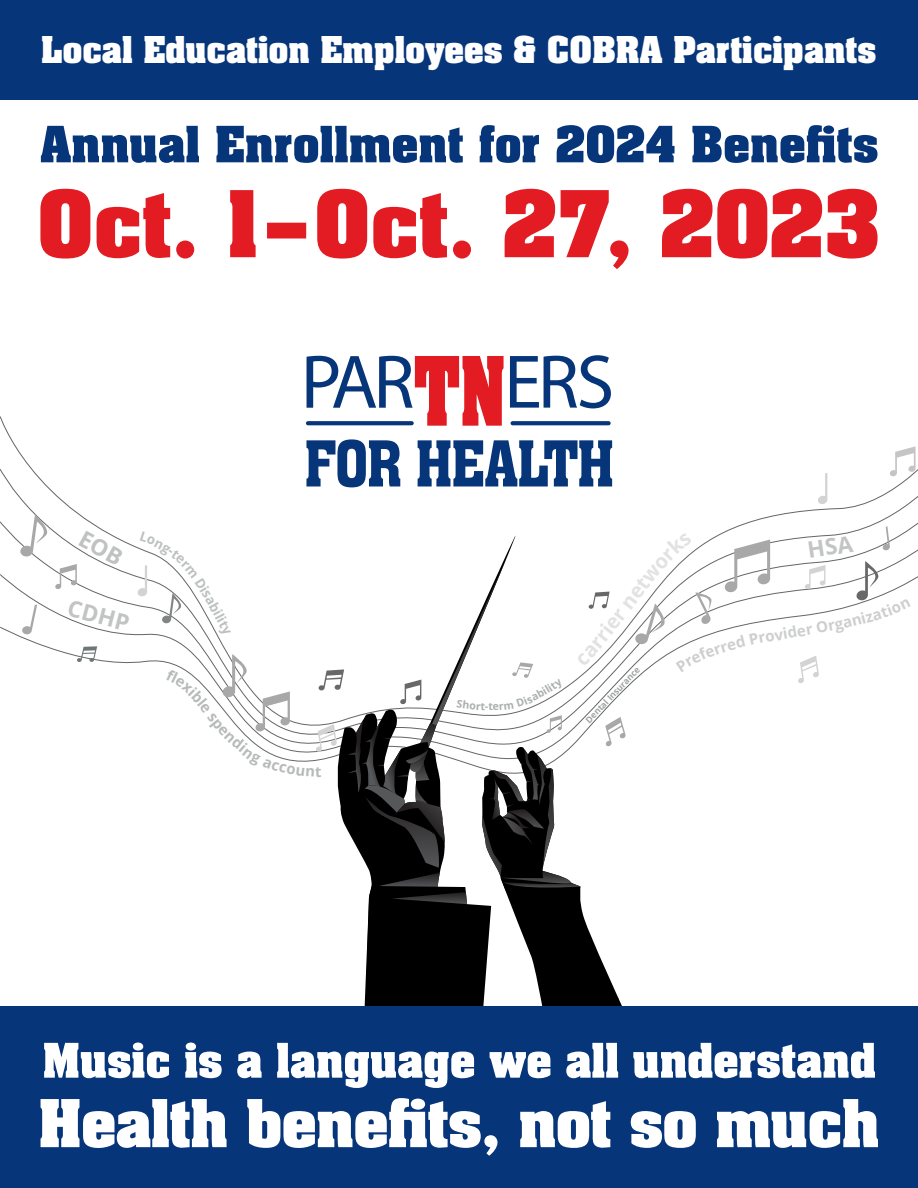
<style>
.page{position:relative;width:918px;height:1188px;background:#fff}
.page>*{position:absolute;margin:0;border:0;box-sizing:border-box;transform-origin:0 0}
.t1{font:700 31.5px "Aachen Std";color:#fff}
.t2{font:700 22.65px "Open Sans";color:#c2c4c4}
.t3{font:700 15.15px "Open Sans";color:#cdcfce}
.t4{font:700 13.2px "Open Sans";color:#bdc0c0}
.t5{font:700 10.65px "Open Sans";color:#aaafaf}
.t6{font:700 8.7px "Open Sans";color:#9da3a3}
</style>
<div class="page">
<svg style="left:890px;top:446px;width:26px;height:31px"></svg>
<svg style="left:818px;top:473px;width:9px;height:31px"></svg>
<svg style="left:22px;top:605px;width:15px;height:29px"></svg>
<svg style="left:798px;top:656px;width:21px;height:27px"></svg>
<svg style="left:77px;top:646px;width:20px;height:16px"></svg>
<div style="left:0;top:1007px;width:918px;height:181px;background:#06357a"></div>
<svg style="left:510px;top:355px;width:101px;height:53px"></svg>
<svg style="left:513px;top:421px;width:96px;height:4px"></svg>
<svg style="left:307px;top:356px;width:197px;height:70px"></svg>
<svg style="left:306px;top:439px;width:94px;height:48px"></svg>
<svg style="left:418px;top:440px;width:194px;height:46px"></svg>
<svg style="left:41px;top:1098px;width:837px;height:58px"></svg>
<svg style="left:44px;top:1043px;width:831px;height:45px"></svg>
<div style="left:0;top:0;width:918px;height:99px;background:#06357a"></div>
<svg style="left:41px;top:125px;width:837px;height:38px"></svg>
<svg style="left:40px;top:189px;width:838px;height:80px"></svg>
<svg style="left:20px;top:514px;width:104px;height:75px"></svg>
<svg style="left:805px;top:526px;width:106px;height:90px"></svg>
<svg style="left:137px;top:532px;width:634px;height:475px"></svg>
<p class="t1" style="left:42px;top:27px;width:837px">Local Education Employees &amp; COBRA Participants</p>
<p class="t2" style="left:72px;top:592px;width:64px;rotate:15deg">CDHP</p>
<p class="t4" style="left:221px;top:599px;width:35px;rotate:61deg">bility</p>
<p class="t5" style="left:488px;top:699px;width:6px">t</p>
<p class="t6" style="left:583px;top:717px;width:76px;rotate:-46deg">Dental Insurance</p>
<p class="t3" style="left:763px;top:626px;width:65px;rotate:-10deg">ovider O</p>
</div>
